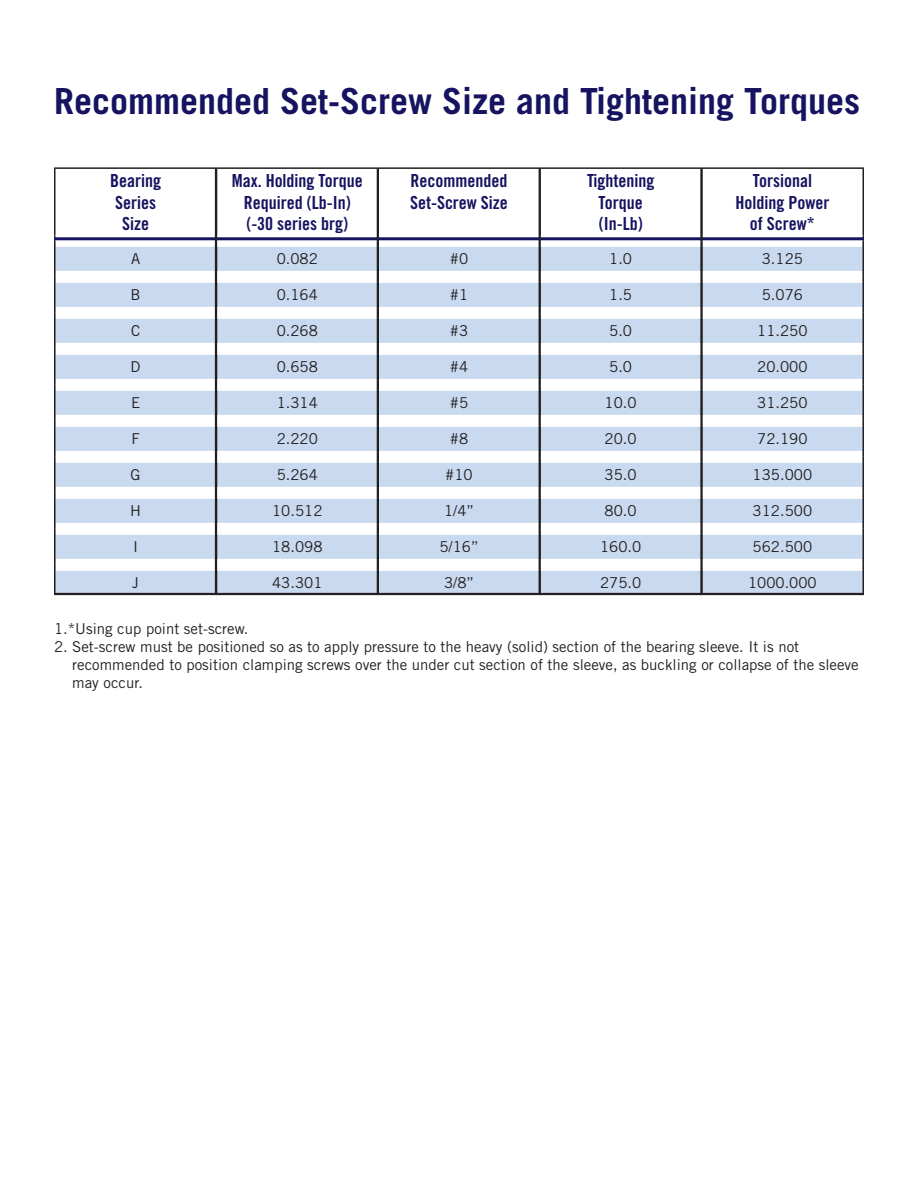
<style>
.page{position:relative;width:918px;height:1188px;background:#fff}
.page>*{position:absolute;margin:0;border:0;box-sizing:border-box;transform-origin:0 0}
.t1{font:700 36px "Trade Gothic LT Std";color:#161360}
.t2{font:18px/21.6px "Trade Gothic LT Std Bd Cn 20";color:#161360;text-align:center}
.t3{font:15px "Trade Gothic LT Std";color:#231f20}
</style>
<div class="page">
<div style="left:56px;top:247px;width:806px;height:346px;background:#c9d9ef"></div>
<hr style="left:54px;top:167px;width:162px;height:2px;background:#231f20">
<hr style="left:54px;top:169px;width:2px;height:67px;background:#231f20">
<hr style="left:216px;top:167px;width:162px;height:2px;background:#231f20">
<hr style="left:378px;top:167px;width:162px;height:2px;background:#231f20">
<hr style="left:540px;top:167px;width:162px;height:2px;background:#231f20">
<hr style="left:702px;top:167px;width:162px;height:2px;background:#231f20">
<hr style="left:862px;top:169px;width:2px;height:67px;background:#231f20">
<svg style="left:217px;top:235px;width:160px;height:12px"></svg>
<div style="left:702px;top:235px;width:161px;height:12px;background:#fff"></div>
<div style="left:56px;top:271px;width:160px;height:12px;background:#fff"></div>
<div style="left:216px;top:271px;width:162px;height:12px;background:#fff"></div>
<div style="left:378px;top:271px;width:162px;height:12px;background:#fff"></div>
<div style="left:540px;top:271px;width:162px;height:12px;background:#fff"></div>
<div style="left:702px;top:271px;width:161px;height:12px;background:#fff"></div>
<div style="left:56px;top:307px;width:160px;height:12px;background:#fff"></div>
<div style="left:216px;top:307px;width:162px;height:12px;background:#fff"></div>
<div style="left:378px;top:307px;width:162px;height:12px;background:#fff"></div>
<div style="left:540px;top:307px;width:162px;height:12px;background:#fff"></div>
<div style="left:702px;top:307px;width:161px;height:12px;background:#fff"></div>
<div style="left:56px;top:343px;width:160px;height:12px;background:#fff"></div>
<div style="left:216px;top:343px;width:162px;height:12px;background:#fff"></div>
<div style="left:378px;top:343px;width:162px;height:12px;background:#fff"></div>
<div style="left:540px;top:343px;width:162px;height:12px;background:#fff"></div>
<div style="left:702px;top:343px;width:161px;height:12px;background:#fff"></div>
<div style="left:56px;top:379px;width:160px;height:12px;background:#fff"></div>
<div style="left:216px;top:379px;width:162px;height:12px;background:#fff"></div>
<div style="left:378px;top:379px;width:162px;height:12px;background:#fff"></div>
<div style="left:540px;top:379px;width:162px;height:12px;background:#fff"></div>
<div style="left:702px;top:379px;width:161px;height:12px;background:#fff"></div>
<div style="left:56px;top:415px;width:160px;height:12px;background:#fff"></div>
<div style="left:216px;top:415px;width:162px;height:12px;background:#fff"></div>
<div style="left:378px;top:415px;width:162px;height:12px;background:#fff"></div>
<div style="left:540px;top:415px;width:162px;height:12px;background:#fff"></div>
<div style="left:702px;top:415px;width:161px;height:12px;background:#fff"></div>
<div style="left:56px;top:451px;width:160px;height:12px;background:#fff"></div>
<div style="left:216px;top:451px;width:162px;height:12px;background:#fff"></div>
<div style="left:378px;top:451px;width:162px;height:12px;background:#fff"></div>
<div style="left:540px;top:451px;width:162px;height:12px;background:#fff"></div>
<div style="left:702px;top:451px;width:161px;height:12px;background:#fff"></div>
<div style="left:56px;top:487px;width:160px;height:12px;background:#fff"></div>
<div style="left:216px;top:487px;width:162px;height:12px;background:#fff"></div>
<div style="left:378px;top:487px;width:162px;height:12px;background:#fff"></div>
<div style="left:540px;top:487px;width:162px;height:12px;background:#fff"></div>
<div style="left:702px;top:487px;width:161px;height:12px;background:#fff"></div>
<div style="left:56px;top:523px;width:160px;height:12px;background:#fff"></div>
<div style="left:216px;top:523px;width:162px;height:12px;background:#fff"></div>
<div style="left:378px;top:523px;width:162px;height:12px;background:#fff"></div>
<div style="left:540px;top:523px;width:162px;height:12px;background:#fff"></div>
<div style="left:702px;top:523px;width:161px;height:12px;background:#fff"></div>
<div style="left:56px;top:559px;width:160px;height:12px;background:#fff"></div>
<div style="left:216px;top:559px;width:162px;height:12px;background:#fff"></div>
<div style="left:378px;top:559px;width:162px;height:12px;background:#fff"></div>
<div style="left:540px;top:559px;width:162px;height:12px;background:#fff"></div>
<div style="left:702px;top:559px;width:161px;height:12px;background:#fff"></div>
<hr style="left:54px;top:241px;width:2px;height:36px;background:#231f20">
<hr style="left:862px;top:241px;width:2px;height:36px;background:#231f20">
<hr style="left:54px;top:277px;width:2px;height:36px;background:#231f20">
<hr style="left:862px;top:277px;width:2px;height:36px;background:#231f20">
<hr style="left:54px;top:313px;width:2px;height:36px;background:#231f20">
<hr style="left:862px;top:313px;width:2px;height:36px;background:#231f20">
<hr style="left:54px;top:349px;width:2px;height:36px;background:#231f20">
<hr style="left:862px;top:349px;width:2px;height:36px;background:#231f20">
<hr style="left:54px;top:385px;width:2px;height:36px;background:#231f20">
<hr style="left:862px;top:385px;width:2px;height:36px;background:#231f20">
<hr style="left:54px;top:421px;width:2px;height:36px;background:#231f20">
<hr style="left:862px;top:421px;width:2px;height:36px;background:#231f20">
<hr style="left:54px;top:457px;width:2px;height:36px;background:#231f20">
<hr style="left:862px;top:457px;width:2px;height:36px;background:#231f20">
<hr style="left:54px;top:493px;width:2px;height:36px;background:#231f20">
<hr style="left:862px;top:493px;width:2px;height:36px;background:#231f20">
<hr style="left:54px;top:529px;width:2px;height:36px;background:#231f20">
<hr style="left:862px;top:529px;width:2px;height:36px;background:#231f20">
<hr style="left:54px;top:565px;width:2px;height:30px;background:#231f20">
<hr style="left:862px;top:565px;width:2px;height:30px;background:#231f20">
<hr style="left:54px;top:237px;width:810px;height:3px;background:#161360">
<hr style="left:215px;top:168px;width:2px;height:426px;background:#231f20">
<hr style="left:54px;top:593px;width:810px;height:2px;background:#231f20">
<hr style="left:377px;top:168px;width:2px;height:426px;background:#231f20">
<hr style="left:539px;top:168px;width:2px;height:426px;background:#231f20">
<hr style="left:700px;top:168px;width:3px;height:426px;background:#231f20">
<p class="t1" style="left:54px;top:79px;width:808px">Recommended Set-Screw Size and Tightening Torques</p>
<p class="t2" style="left:110px;top:170px;width:52px">Bearing</p>
<p class="t2" style="left:115px;top:191px;width:42px">Series</p>
<p class="t2" style="left:122px;top:213px;width:28px">Size</p>
<p class="t2" style="left:232px;top:170px;width:133px">Max. Holding Torque<br>Required (Lb-In) (-30 series brg)</p>
<p class="t2" style="left:411px;top:170px;width:98px">Recommended</p>
<p class="t2" style="left:410px;top:191px;width:99px">Set-Screw Size</p>
<p class="t2" style="left:587px;top:170px;width:69px">Tightening</p>
<p class="t2" style="left:599px;top:191px;width:46px">Torque</p>
<p class="t2" style="left:599px;top:213px;width:45px">(In-Lb)</p>
<p class="t2" style="left:753px;top:170px;width:61px">Torsional</p>
<p class="t2" style="left:735px;top:191px;width:95px">Holding Power</p>
<p class="t2" style="left:750px;top:213px;width:66px">of Screw*</p>
<p class="t3" style="left:131px;top:250px;width:11px">A</p>
<p class="t3" style="left:277px;top:250px;width:43px">0.082</p>
<p class="t3" style="left:450px;top:250px;width:20px">#0</p>
<p class="t3" style="left:609px;top:250px;width:24px">1.0</p>
<p class="t3" style="left:762px;top:250px;width:43px">3.125</p>
<p class="t3" style="left:131px;top:286px;width:12px">B</p>
<p class="t3" style="left:277px;top:286px;width:43px">0.164</p>
<p class="t3" style="left:450px;top:286px;width:20px">#1</p>
<p class="t3" style="left:609px;top:286px;width:24px">1.5</p>
<p class="t3" style="left:762px;top:286px;width:43px">5.076</p>
<p class="t3" style="left:131px;top:322px;width:11px">C</p>
<p class="t3" style="left:277px;top:322px;width:43px">0.268</p>
<p class="t3" style="left:450px;top:322px;width:20px">#3</p>
<p class="t3" style="left:609px;top:322px;width:24px">5.0</p>
<p class="t3" style="left:757px;top:322px;width:52px">11.250</p>
<p class="t3" style="left:131px;top:358px;width:12px">D</p>
<p class="t3" style="left:277px;top:358px;width:43px">0.658</p>
<p class="t3" style="left:450px;top:358px;width:20px">#4</p>
<p class="t3" style="left:609px;top:358px;width:24px">5.0</p>
<p class="t3" style="left:757px;top:358px;width:52px">20.000</p>
<p class="t3" style="left:131px;top:394px;width:11px">E</p>
<p class="t3" style="left:277px;top:394px;width:43px">1.314</p>
<p class="t3" style="left:450px;top:394px;width:20px">#5</p>
<p class="t3" style="left:605px;top:394px;width:34px">10.0</p>
<p class="t3" style="left:757px;top:394px;width:52px">31.250</p>
<p class="t3" style="left:131px;top:430px;width:10px">F</p>
<p class="t3" style="left:277px;top:430px;width:43px">2.220</p>
<p class="t3" style="left:450px;top:430px;width:20px">#8</p>
<p class="t3" style="left:605px;top:430px;width:34px">20.0</p>
<p class="t3" style="left:757px;top:430px;width:52px">72.190</p>
<p class="t3" style="left:131px;top:466px;width:12px">G</p>
<p class="t3" style="left:277px;top:466px;width:43px">5.264</p>
<p class="t3" style="left:445px;top:466px;width:29px">#10</p>
<p class="t3" style="left:605px;top:466px;width:34px">35.0</p>
<p class="t3" style="left:753px;top:466px;width:61px">135.000</p>
<p class="t3" style="left:130px;top:502px;width:12px">H</p>
<p class="t3" style="left:272px;top:502px;width:52px">10.512</p>
<p class="t3" style="left:444px;top:502px;width:31px">1/4”</p>
<p class="t3" style="left:605px;top:502px;width:34px">80.0</p>
<p class="t3" style="left:753px;top:502px;width:61px">312.500</p>
<p class="t3" style="left:133px;top:538px;width:6px">I</p>
<p class="t3" style="left:272px;top:538px;width:52px">18.098</p>
<p class="t3" style="left:439px;top:538px;width:41px">5/16”</p>
<p class="t3" style="left:600px;top:538px;width:43px">160.0</p>
<p class="t3" style="left:753px;top:538px;width:61px">562.500</p>
<p class="t3" style="left:132px;top:574px;width:8px">J</p>
<p class="t3" style="left:272px;top:574px;width:52px">43.301</p>
<p class="t3" style="left:444px;top:574px;width:31px">3/8”</p>
<p class="t3" style="left:600px;top:574px;width:43px">275.0</p>
<p class="t3" style="left:748px;top:574px;width:70px">1000.000</p>
<p class="t3" style="left:54px;top:619px;width:196px">1.*Using cup point set-screw.</p>
<p class="t3" style="left:54px;top:637px;width:747px">2. Set-screw must be positioned so as to apply pressure to the heavy (solid) section of the bearing sleeve. It is not</p>
<p class="t3" style="left:72px;top:655px;width:788px">recommended to position clamping screws over the under cut section of the sleeve, as buckling or collapse of the sleeve</p>
<p class="t3" style="left:72px;top:673px;width:72px">may occur.</p>
</div>
